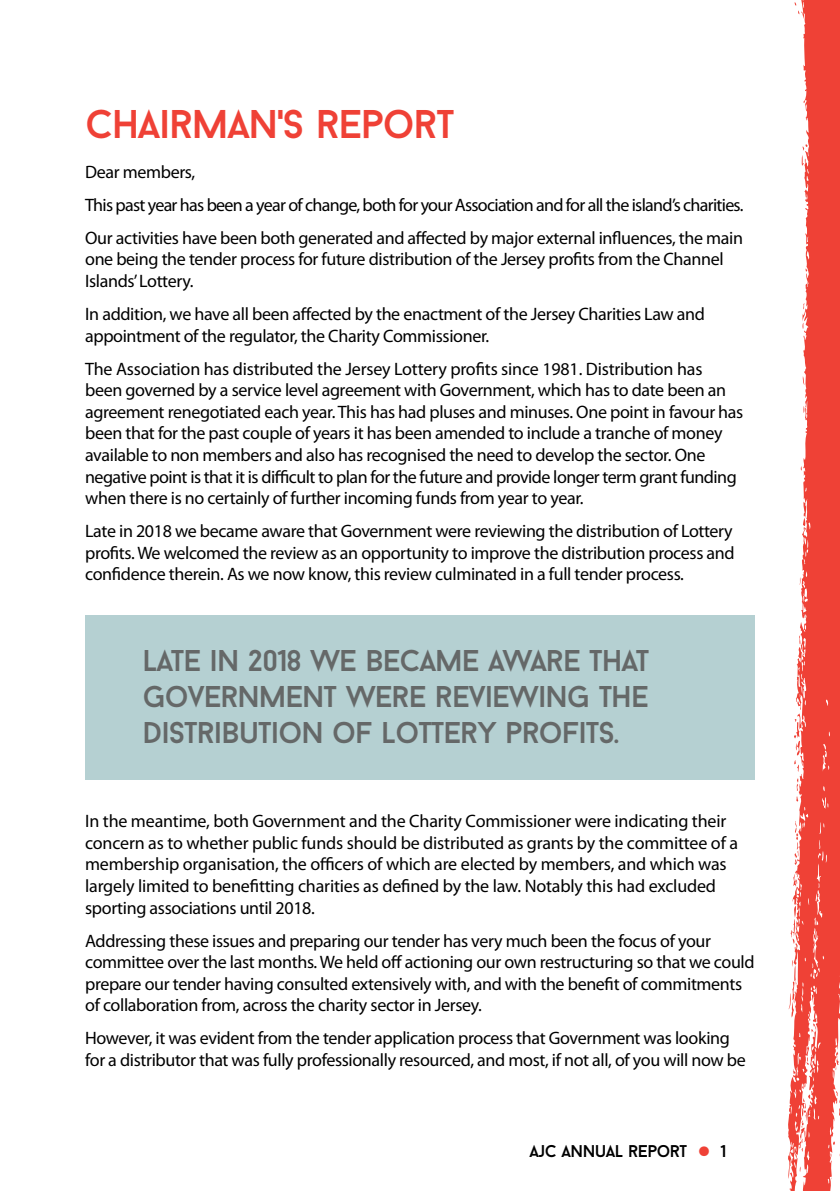
<style>
.page{position:relative;width:840px;height:1191px;background:#fff}
.page>*{position:absolute;margin:0;border:0;box-sizing:border-box;transform-origin:0 0}
.t1{font:45px "Baron Neue";color:#ef4136}
.t2{font:40px "Baron Neue";letter-spacing:-.03em;color:#ef4136}
.t3{font:30px/36px "Baron Neue";letter-spacing:-.03em;color:#656868;text-align:justify}
.t4{font:18px/21.6px "Myriad Pro";letter-spacing:-.02em;color:#000}
.t5{font:17px "Baron Neue";letter-spacing:-.03em;color:#000}
</style>
<div class="page">
<svg style="left:788px;top:0;width:51px;height:1191px;fill:#ef4136"></svg>
<svg style="left:799px;top:1094px;width:10px;height:57px"></svg>
<svg style="left:792px;top:1069px;width:3px;height:5px"></svg>
<svg style="left:810px;top:1022px;width:4px;height:10px"></svg>
<svg style="left:788px;top:960px;width:8px;height:57px"></svg>
<svg style="left:790px;top:906px;width:5px;height:37px"></svg>
<svg style="left:793px;top:821px;width:5px;height:44px"></svg>
<svg style="left:795px;top:778px;width:3px;height:23px"></svg>
<svg style="left:793px;top:719px;width:6px;height:53px"></svg>
<svg style="left:798px;top:635px;width:2px;height:9px"></svg>
<svg style="left:802px;top:517px;width:3px;height:15px"></svg>
<svg style="left:802px;top:303px;width:2px;height:6px"></svg>
<div style="left:85px;top:615px;width:669px;height:164px;background:#b5d0d2"></div>
<h2 class="t2" style="left:85px;top:99px;width:370px">CHAIRMAN'S REPORT</h2>
<p class="t4" style="left:85px;top:155px;width:659px;line-height:33px">Dear members,<br>This past year has been a year of change, both for your Association and for all the island’s charities.<br>Our activities have been both generated and affected by major external influences, the main</p>
<p class="t4" style="left:85px;top:248px;width:639px">one being the tender process for future distribution of the Jersey profits from the Channel<br>Islands’ Lottery.</p>
<p class="t4" style="left:85px;top:303px;width:621px">In addition, we have all been affected by the enactment of the Jersey Charities Law and appointment of the regulator, the Charity Commissioner.</p>
<p class="t4" style="left:85px;top:357px;width:659px">The Association has distributed the Jersey Lottery profits since 1981. Distribution has been governed by a service level agreement with Government, which has to date been an agreement renegotiated each year. This has had pluses and minuses. One point in favour has been that for the past couple of years it has been amended to include a tranche of money available to non members and also has recognised the need to develop the sector. One negative point is that it is difficult to plan for the future and provide longer term grant funding when there is no certainly of further incoming funds from year to year.</p>
<p class="t4" style="left:85px;top:520px;width:650px;text-align:justify">Late in 2018 we became aware that Government were reviewing the distribution of Lottery profits. We welcomed the review as an opportunity to improve the distribution process and confidence therein. As we now know, this review culminated in a full tender process.</p>
<h3 class="t3" style="left:142px;top:641px;width:508px">LATE IN 2018 WE BECAME AWARE THAT GOVERNMENT WERE REVIEWING THE DISTRIBUTION OF LOTTERY PROFITS.</h3>
<p class="t4" style="left:85px;top:810px;width:654px">In the meantime, both Government and the Charity Commissioner were indicating their concern as to whether public funds should be distributed as grants by the committee of a membership organisation, the officers of which are elected by members, and which was largely limited to benefitting charities as defined by the law. Notably this had excluded sporting associations until 2018.</p>
<p class="t4" style="left:85px;top:929px;width:670px">Addressing these issues and preparing our tender has very much been the focus of your committee over the last months. We held off actioning our own restructuring so that we could prepare our tender having consulted extensively with, and with the benefit of commitments of collaboration from, across the charity sector in Jersey.</p>
<p class="t4" style="left:85px;top:1027px;width:661px">However, it was evident from the tender application process that Government was looking for a distributor that was fully professionally resourced, and most, if not all, of you will now be</p>
<p class="t5" style="left:529px;top:1140px;width:159px">AJC ANNUAL REPORT</p>
<h1 class="t1" style="left:697px;top:1122px;width:31px">• <sup>1</sup></h1>
</div>
